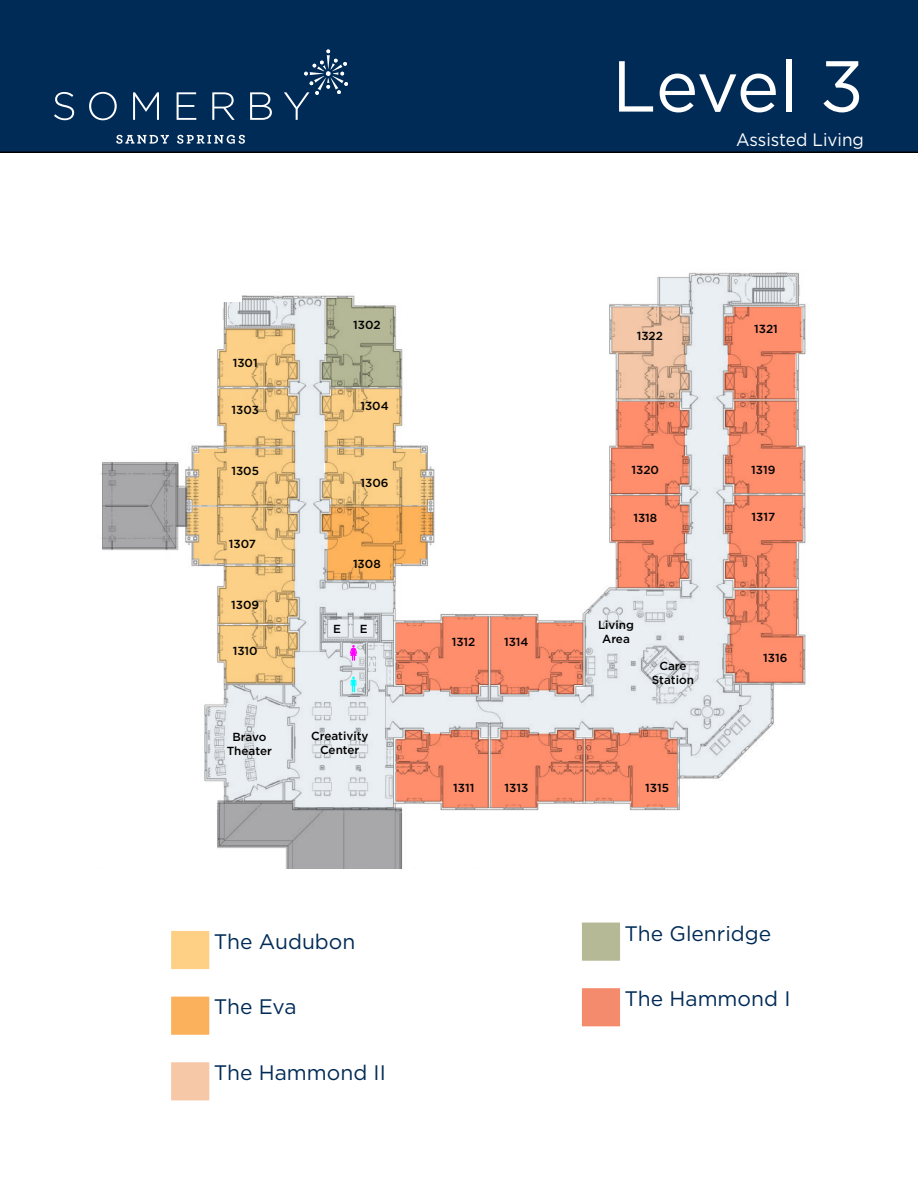
<style>
.page{position:relative;width:918px;height:1188px;background:#fff}
.page>*{position:absolute;margin:0;border:0;box-sizing:border-box;transform-origin:0 0}
.t1{font:72px "Gotham";letter-spacing:-.015em;color:#fff}
.t2{font:21px "Gotham";color:#002b57}
.t3{font:18px "Gotham";color:#fff;scale:.95 1}
.t4{font:500 11.7px/14.1px "Gotham";color:#000;text-align:center}
</style>
<div class="page">
<div style="left:0;top:0;width:918px;height:153px;background:#002b57"></div>
<svg style="left:54px;top:92px;width:20px;height:28px"></svg>
<svg style="left:89px;top:92px;width:28px;height:28px"></svg>
<svg style="left:133px;top:92px;width:26px;height:28px"></svg>
<svg style="left:177px;top:92px;width:19px;height:28px"></svg>
<svg style="left:212px;top:92px;width:23px;height:28px"></svg>
<svg style="left:250px;top:92px;width:22px;height:28px"></svg>
<svg style="left:284px;top:50px;width:64px;height:70px;background:#193f67"></svg>
<svg style="left:116px;top:135px;width:53px;height:9px"></svg>
<svg style="left:177px;top:135px;width:68px;height:9px"></svg>
<div style="left:580px;top:920px;width:42px;height:43px;background:#b5b995"></div>
<div style="left:577px;top:918px;width:48px;height:47px;border:5px solid #fff"></div>
<div style="left:169px;top:929px;width:43px;height:42px;background:#fed085"></div>
<div style="left:167px;top:926px;width:47px;height:48px;border:5px solid #fff"></div>
<svg style="left:204px;top:729px;width:199px;height:139px"></svg>
<svg style="left:796px;top:307px;width:7px;height:376px"></svg>
<svg style="left:102px;top:445px;width:103px;height:122px"></svg>
<svg style="left:205px;top:276px;width:591px;height:535px"></svg>
<svg style="left:351px;top:677px;width:5px;height:15px"></svg>
<svg style="left:350px;top:645px;width:7px;height:16px"></svg>
<div style="left:54px;top:178px;width:188px;height:123px;background:#fff"></div>
<div style="left:580px;top:986px;width:42px;height:43px;background:#f58b6d"></div>
<div style="left:577px;top:984px;width:48px;height:47px;border:5px solid #fff"></div>
<div style="left:169px;top:994px;width:43px;height:43px;background:#fbb05c"></div>
<div style="left:167px;top:992px;width:47px;height:47px;border:5px solid #fff"></div>
<div style="left:169px;top:1060px;width:43px;height:43px;background:#f6c8a7"></div>
<div style="left:167px;top:1058px;width:47px;height:47px;border:5px solid #fff"></div>
<h1 class="t1" style="left:612px;top:54px;width:254px">Level 3</h1>
<h3 class="t3" style="left:736px;top:132px;width:136px">Assisted Living</h3>
<p class="t4" style="left:233px;top:357px;width:26px">1301</p>
<p class="t4" style="left:231px;top:404px;width:29px">1303</p>
<p class="t4" style="left:231px;top:465px;width:29px">1305</p>
<p class="t4" style="left:229px;top:537px;width:29px">1307</p>
<p class="t4" style="left:231px;top:598px;width:30px">1309</p>
<p class="t4" style="left:233px;top:644px;width:26px">1310</p>
<p class="t4" style="left:227px;top:730px;width:47px">Bravo<br>Theater</p>
<p class="t4" style="left:353px;top:319px;width:29px">1302</p>
<p class="t4" style="left:360px;top:399px;width:30px">1304</p>
<p class="t4" style="left:361px;top:476px;width:30px">1306</p>
<p class="t4" style="left:353px;top:558px;width:29px">1308</p>
<p class="t4" style="left:333px;top:622px;width:9px">E</p>
<p class="t4" style="left:360px;top:622px;width:9px">E</p>
<p class="t4" style="left:311px;top:729px;width:59px">Creativity<br>Center</p>
<p class="t4" style="left:637px;top:330px;width:28px">1322</p>
<p class="t4" style="left:754px;top:322px;width:25px">1321</p>
<p class="t4" style="left:452px;top:635px;width:25px">1312</p>
<p class="t4" style="left:504px;top:635px;width:26px">1314</p>
<p class="t4" style="left:632px;top:464px;width:29px">1320</p>
<p class="t4" style="left:751px;top:463px;width:26px">1319</p>
<p class="t4" style="left:633px;top:511px;width:25px">1318</p>
<p class="t4" style="left:752px;top:510px;width:25px">1317</p>
<p class="t4" style="left:598px;top:618px;width:38px">Living<br>Area</p>
<p class="t4" style="left:652px;top:660px;width:44px">Care<br>Station</p>
<p class="t4" style="left:763px;top:651px;width:26px">1316</p>
<p class="t4" style="left:453px;top:781px;width:23px">1311</p>
<p class="t4" style="left:505px;top:781px;width:25px">1313</p>
<p class="t4" style="left:645px;top:781px;width:25px">1315</p>
<h2 class="t2" style="left:214px;top:932px;width:143px">The Audubon</h2>
<h2 class="t2" style="left:625px;top:924px;width:148px">The Glenridge</h2>
<h2 class="t2" style="left:214px;top:997px;width:84px">The Eva</h2>
<h2 class="t2" style="left:214px;top:1063px;width:173px">The Hammond II</h2>
<h2 class="t2" style="left:625px;top:990px;width:167px">The Hammond I</h2>
</div>
